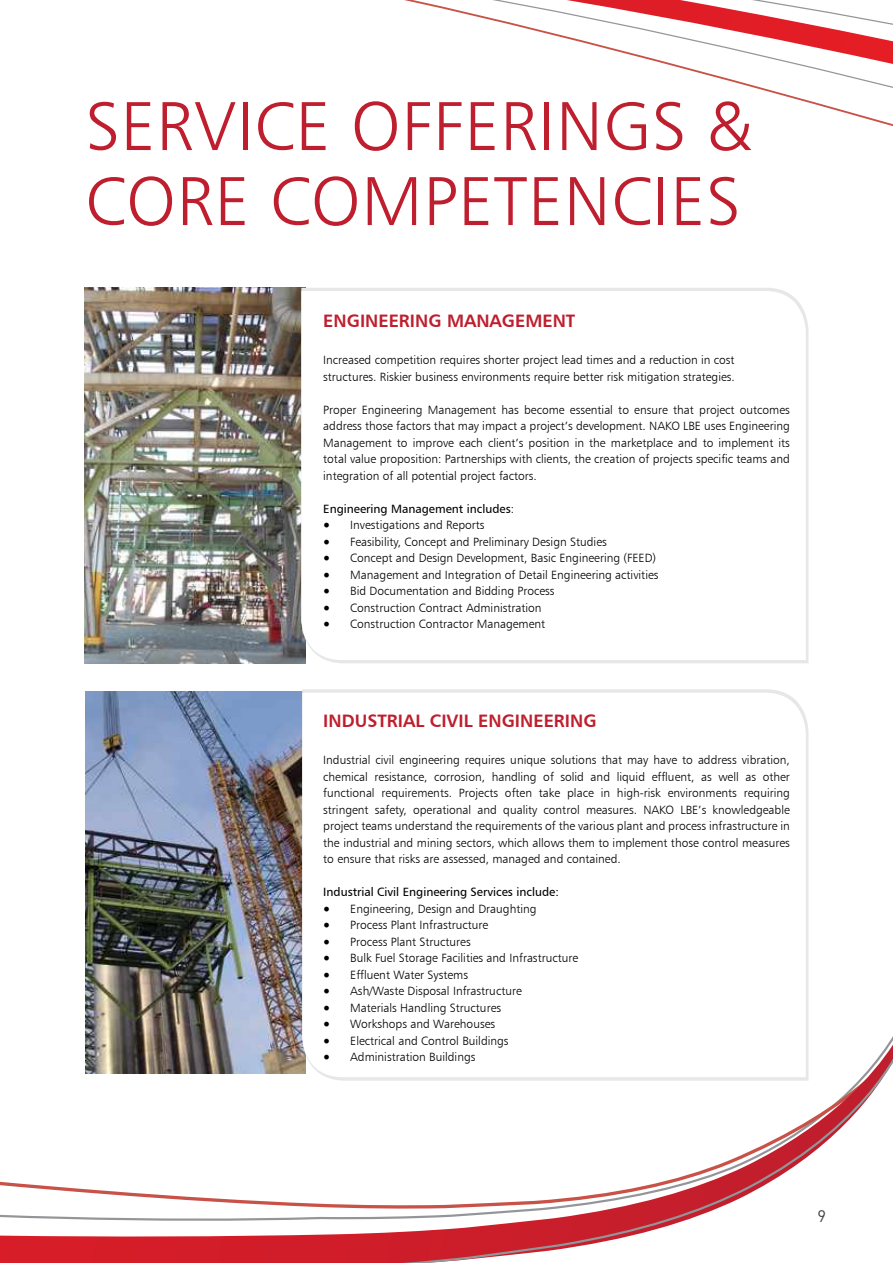
<style>
.page{position:relative;width:893px;height:1263px;background:#fff}
.page>*{position:absolute;margin:0;border:0;box-sizing:border-box;transform-origin:0 0}
.t1{font:69px/75px "Humanist 777 BT Light B";letter-spacing:.01em;color:#be1e2d}
.t2{font:18px "Humanist 777 BT Bold B";color:#be1e2d}
.t3{font:16.5px "DIN";color:#404043}
.t4{font:12px/16.5px "Humanist 777 BT Light B";color:#000;text-align:justify}
.t5{font:12px "Humanist 777 BT Roman B";color:#000}
.s1{font-family:"Humanist 777 BT Light B"}
.s2{font-family:"Minion Pro";font-size:18px}
</style>
<div class="page">
<svg style="left:404px;top:0;width:489px;height:126px"></svg>
<svg style="left:0;top:834px;width:893px;height:429px"></svg>
<img style="left:84px;top:288px;width:217px;height:375px">
<img style="left:86px;top:691px;width:216px;height:383px">
<div style="left:302px;top:689px;width:506px;height:391px;background:#e6e7e8"></div>
<svg style="left:302px;top:693px;width:504px;height:384px"></svg>
<h1 class="t1" style="left:85px;top:87px;width:669px">SERVICE OFFERINGS &amp;<br>CORE COMPETENCIES</h1>
<h2 class="t2" style="left:323px;top:309px;width:254px">ENGINEERING MANAGEMENT</h2>
<p class="t4" style="left:323px;top:352px;width:413px">Increased competition requires shorter project lead times and a reduction in cost structures. Riskier business environments require better risk mitigation strategies.</p>
<p class="t4" style="left:323px;top:401px;width:468px">Proper Engineering Management has become essential to ensure that project outcomes address those factors that may impact a project’s development. NAKO LBE uses Engineering Management to improve each client’s position in the marketplace and to implement its total value proposition: Partnerships with clients, the creation of projects specific teams and integration of all potential project factors.</p>
<p class="t5" style="left:323px;top:501px;width:192px">Engineering Management includes<span class="s1">:</span></p>
<p class="t4" style="left:323px;top:517px;width:163px"><span class="s2">•</span> Investigations and Reports</p>
<p class="t4" style="left:323px;top:533px;width:285px"><span class="s2">•</span> Feasibility, Concept and Preliminary Design Studies</p>
<p class="t4" style="left:323px;top:550px;width:334px"><span class="s2">•</span> Concept and Design Development, Basic Engineering (FEED)</p>
<p class="t4" style="left:323px;top:566px;width:337px"><span class="s2">•</span> Management and Integration of Detail Engineering activities</p>
<p class="t4" style="left:323px;top:583px;width:233px"><span class="s2">•</span> Bid Documentation and Bidding Process</p>
<p class="t4" style="left:323px;top:599px;width:220px"><span class="s2">•</span> Construction Contract Administration</p>
<p class="t4" style="left:323px;top:616px;width:223px"><span class="s2">•</span> Construction Contractor Management</p>
<h2 class="t2" style="left:323px;top:709px;width:275px">INDUSTRIAL CIVIL ENGINEERING</h2>
<p class="t4" style="left:323px;top:752px;width:468px">Industrial civil engineering requires unique solutions that may have to address vibration, chemical resistance, corrosion, handling of solid and liquid effluent, as well as other functional requirements. Projects often take place in high-risk environments requiring stringent safety, operational and quality control measures. NAKO LBE’s knowledgeable project teams understand the requirements of the various plant and process infrastructure in the industrial and mining sectors, which allows them to implement those control measures to ensure that risks are assessed, managed and contained.</p>
<p class="t5" style="left:323px;top:885px;width:237px">Industrial Civil Engineering Services include:</p>
<p class="t4" style="left:323px;top:900px;width:215px"><span class="s2">•</span> Engineering, Design and Draughting</p>
<p class="t4" style="left:323px;top:917px;width:167px"><span class="s2">•</span> Process Plant Infrastructure</p>
<p class="t4" style="left:323px;top:933px;width:149px"><span class="s2">•</span> Process Plant Structures</p>
<p class="t4" style="left:323px;top:950px;width:256px"><span class="s2">•</span> Bulk Fuel Storage Facilities and Infrastructure</p>
<p class="t4" style="left:323px;top:966px;width:146px"><span class="s2">•</span> Effluent Water Systems</p>
<p class="t4" style="left:323px;top:983px;width:200px"><span class="s2">•</span> Ash/Waste Disposal Infrastructure</p>
<p class="t4" style="left:323px;top:999px;width:179px"><span class="s2">•</span> Materials Handling Structures</p>
<p class="t4" style="left:323px;top:1016px;width:173px"><span class="s2">•</span> Workshops and Warehouses</p>
<p class="t4" style="left:323px;top:1032px;width:187px"><span class="s2">•</span> Electrical and Control Buildings</p>
<p class="t4" style="left:323px;top:1049px;width:154px"><span class="s2">•</span> Administration Buildings</p>
<h3 class="t3" style="left:817px;top:1205px;width:10px">9</h3>
</div>
